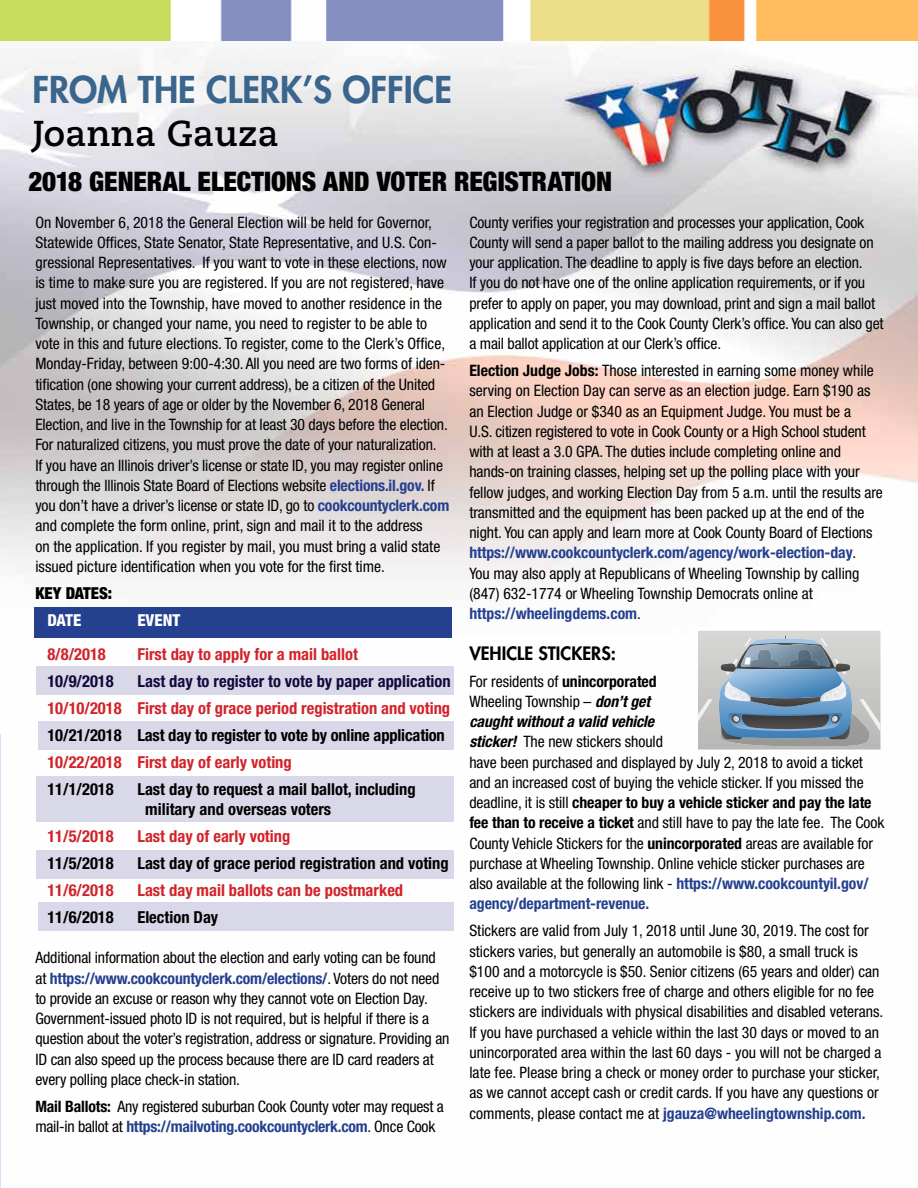
<style>
.page{position:relative;width:918px;height:1188px;background:#fff}
.page>*{position:absolute;margin:0;border:0;box-sizing:border-box;transform-origin:0 0}
.t1{font:800 36px "Futura Std";color:#3a658d}
.t2{font:700 36px "Caecilia LT Std";color:#000}
.t3{font:900 condensed 27px "Helvetica Neue LT Std";letter-spacing:-.005em;color:#000}
.t4{font:800 18px "Futura Std";color:#000}
.t5{font:700 condensed 16.5px/20.2px "Helvetica Neue LT Std";color:#000}
.t6{font:700 condensed 16.5px "Helvetica Neue LT Std";color:#d2232a}
.t7{font:700 condensed 16.5px "Helvetica Neue LT Std";color:#12093c}
.t8{font:900 condensed 16.5px "Helvetica Neue LT Std";color:#000}
.t9{font:800 condensed 16.5px "Helvetica Neue LT Std";color:#fff}
.t10{font:condensed 15.75px/20.2px "Helvetica Neue LT Std";letter-spacing:-.005em;color:#000}
.s1{font-weight:700;color:#25408f}
.s2{font-weight:700}
.s3{font-weight:700;font-style:italic}
</style>
<div class="page">
<img style="left:0;top:51px;width:918px;height:852px">
<div style="left:38px;top:903px;width:416px;height:28px;background:#d9d8e9"></div>
<div style="left:36px;top:850px;width:418px;height:28px;background:#d9d8e9"></div>
<div style="left:36px;top:777px;width:418px;height:45px;background:#d9d8e9"></div>
<div style="left:38px;top:722px;width:416px;height:28px;background:#d9d8e9"></div>
<div style="left:36px;top:667px;width:418px;height:28px;background:#d9d8e9"></div>
<div style="left:35px;top:607px;width:417px;height:30px;background:#25408f"></div>
<img style="left:0;top:0;width:504px;height:40px">
<img style="left:530px;top:0;width:388px;height:40px">
<hr style="left:0;top:734px;width:1px;height:454px;background:#598edc">
<svg style="left:698px;top:631px;width:182px;height:119px;background:#96a7b6"></svg>
<h1 class="t1" style="left:32px;top:67px;width:421px">FROM THE CLERK’S OFFICE</h1>
<h1 class="t2" style="left:32px;top:113px;width:248px">Joanna Gauza</h1>
<h2 class="t3" style="left:28px;top:164px;width:585px">2018 GENERAL ELECTIONS AND VOTER REGISTRATION</h2>
<p class="t10" style="left:35px;top:212px;width:415px">On November 6, 2018 the General Election will be held for Governor, Statewide Offices, State Senator, State Representative, and U.S. Con&shy;gressional Representatives. If you want to vote in these elections, now is time to make sure you are registered. If you are not registered, have just moved into the Township, have moved to another residence in the Township, or changed your name, you need to register to be able to vote in this and future elections. To register, come to the Clerk’s Office, Monday-Friday, between 9:00-4:30. All you need are two forms of iden&shy;tification (one showing your current address), be a citizen of the United States, be 18 years of age or older by the November 6, 2018 General Election, and live in the Township for at least 30 days before the election.<br>For naturalized citizens, you must prove the date of your naturalization.<br>If you have an Illinois driver’s license or state ID, you may register online through the Illinois State Board of Elections website <span class="s1">elections.il.gov.</span> If you don’t have a driver’s license or state ID, go to <span class="s1">cookcountyclerk.com </span>and complete the form online, print, sign and mail it to the address<br>on the application. If you register by mail, you must bring a valid state issued picture identification when you vote for the first time.</p>
<p class="t8" style="left:35px;top:583px;width:78px">KEY DATES:</p>
<p class="t9" style="left:47px;top:610px;width:35px">DATE</p>
<p class="t9" style="left:137px;top:610px;width:45px">EVENT</p>
<p class="t6" style="left:47px;top:644px;width:60px">8/8/2018</p>
<p class="t6" style="left:137px;top:644px;width:222px">First day to apply for a mail ballot</p>
<p class="t7" style="left:47px;top:671px;width:68px">10/9/2018</p>
<p class="t7" style="left:138px;top:671px;width:315px">Last day to register to vote by paper application</p>
<p class="t6" style="left:47px;top:698px;width:404px">10/10/2018 First day of grace period registration and voting</p>
<p class="t5" style="left:47px;top:724px;width:399px">10/21/2018 Last day to register to vote by online application</p>
<p class="t6" style="left:47px;top:752px;width:246px">10/22/2018 First day of early voting</p>
<p class="t5" style="left:47px;top:778px;width:68px">11/1/2018</p>
<p class="t5" style="left:145px;top:778px;width:272px;text-indent:-8px">Last day to request a mail ballot, including military and overseas voters</p>
<p class="t6" style="left:47px;top:826px;width:68px">11/5/2018</p>
<p class="t6" style="left:137px;top:826px;width:154px">Last day of early voting</p>
<p class="t5" style="left:47px;top:853px;width:68px">11/5/2018</p>
<p class="t5" style="left:137px;top:853px;width:313px">Last day of grace period registration and voting</p>
<p class="t6" style="left:47px;top:880px;width:68px">11/6/2018</p>
<p class="t6" style="left:137px;top:880px;width:267px">Last day mail ballots can be postmarked</p>
<p class="t5" style="left:47px;top:907px;width:68px">11/6/2018</p>
<p class="t5" style="left:137px;top:907px;width:82px">Election Day</p>
<p class="t10" style="left:35px;top:948px;width:416px">Additional information about the election and early voting can be found at <span class="s1">https://www.cookcountyclerk.com/elections/</span>. Voters do not need to provide an excuse or reason why they cannot vote on Election Day.<br>Government-issued photo ID is not required, but is helpful if there is a question about the voter’s registration, address or signature. Providing an ID can also speed up the process because there are ID card readers at every polling place check-in station.</p>
<p class="t10" style="left:35px;top:1096px;width:410px"><span class="s2">Mail Ballots:</span> Any registered suburban Cook County voter may request a mail-in ballot at <span class="s1">https://mailvoting.cookcountyclerk.com</span>. Once Cook</p>
<p class="t10" style="left:469px;top:212px;width:416px">County verifies your registration and processes your application, Cook County will send a paper ballot to the mailing address you designate on your application. The deadline to apply is five days before an election.<br>If you do not have one of the online application requirements, or if you prefer to apply on paper, you may download, print and sign a mail ballot application and send it to the Cook County Clerk’s office. You can also get a mail ballot application at our Clerk’s office.</p>
<p class="t10" style="left:469px;top:360px;width:415px"><span class="s2">Election Judge Jobs:</span> Those interested in earning some money while serving on Election Day can serve as an election judge. Earn $190 as an Election Judge or $340 as an Equipment Judge. You must be a<br>U.S. citizen registered to vote in Cook County or a High School student with at least a 3.0 GPA. The duties include completing online and hands-on training classes, helping set up the polling place with your fellow judges, and working Election Day from 5 a.m. until the results are transmitted and the equipment has been packed up at the end of the night. You can apply and learn more at Cook County Board of Elections <span class="s1">https://www.cookcountyclerk.com/agency/work-election-day</span>.<br>You may also apply at Republicans of Wheeling Township by calling (847) 632-1774 or Wheeling Township Democrats online at <span class="s1">https://wheelingdems.com</span>.</p>
<p class="t4" style="left:469px;top:642px;width:148px">VEHICLE STICKERS:</p>
<p class="t10" style="left:469px;top:671px;width:417px">For residents of <span class="s2">unincorporated<br></span>Wheeling Township – <span class="s3">don’t get<br>caught without a valid vehicle<br>sticker!</span> The new stickers should<br>have been purchased and displayed by July 2, 2018 to avoid a ticket and an increased cost of buying the vehicle sticker. If you missed the deadline, it is still <span class="s2">cheaper to buy a vehicle sticker and pay the late fee than to receive a ticket</span> and still have to pay the late fee. The Cook County Vehicle Stickers for the <span class="s2">unincorporated</span> areas are available for purchase at Wheeling Township. Online vehicle sticker purchases are also available at the following link - <span class="s1">https://www.cookcountyil.gov/ agency/department-revenue.</span></p>
<p class="t10" style="left:469px;top:921px;width:415px">Stickers are valid from July 1, 2018 until June 30, 2019. The cost for stickers varies, but generally an automobile is $80, a small truck is $100 and a motorcycle is $50. Senior citizens (65 years and older) can receive up to two stickers free of charge and others eligible for no fee stickers are individuals with physical disabilities and disabled veterans.<br>If you have purchased a vehicle within the last 30 days or moved to an unincorporated area within the last 60 days - you will not be charged a late fee. Please bring a check or money order to purchase your sticker, as we cannot accept cash or credit cards. If you have any questions or comments, please contact me at <span class="s1">jgauza@wheelingtownship.com.</span></p>
</div>
